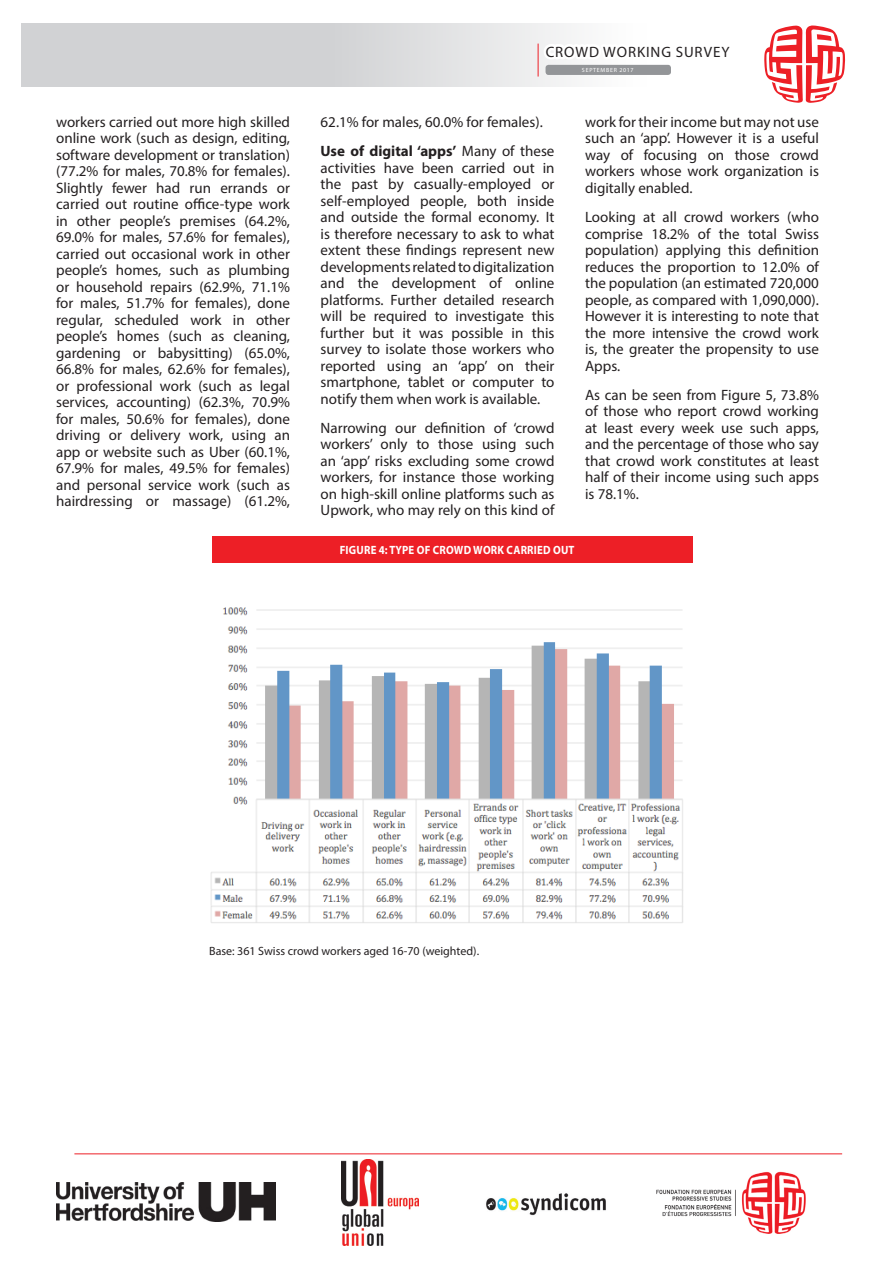
<style>
.page{position:relative;width:893px;height:1263px;background:#fff}
.page>*{position:absolute;margin:0;border:0;box-sizing:border-box;transform-origin:0 0}
.t1{font:15px/16.5px "Myriad Pro";color:#231f20;text-align:justify}
.t2{font:15px "Myriad Pro";letter-spacing:.06em;color:#231f20}
.t3{font:12px "Myriad Pro";color:#231f20}
.t4{font:700 12px "Myriad Pro";letter-spacing:.02em;color:#fff;scale:.9 1}
.t5{font:6px "Myriad Pro";letter-spacing:.12em;color:#fff}
.s1{font-weight:700}
</style>
<div class="page">
<svg style="left:21px;top:23px;width:520px;height:64px;background:#d7d7d9"></svg>
<svg style="left:764px;top:26px;width:81px;height:77px"></svg>
<svg style="left:541px;top:23px;width:130px;height:64px"></svg>
<div style="left:546px;top:65px;width:125px;height:10px;background:#939598;border-radius:3px"></div>
<hr style="left:538px;top:44px;width:1px;height:33px;background:#ed1f26">
<hr style="left:74px;top:1153px;width:768px;height:1px;background:#ed1f26">
<img style="left:656px;top:1171px;width:150px;height:63px">
<img style="left:342px;top:1159px;width:76px;height:86px">
<img style="left:56px;top:1183px;width:220px;height:38px">
<img style="left:210px;top:607px;width:473px;height:316px">
<div style="left:213px;top:536px;width:480px;height:27px;background:#ed1f26"></div>
<img style="left:486px;top:1193px;width:120px;height:23px">
<p class="t2" style="left:546px;top:43px;width:185px">CROWD WORKING SURVEY</p>
<p class="t5" style="left:582px;top:66px;width:53px">SEPTEMBER 2017</p>
<p class="t1" style="left:56px;top:113px;width:235px">workers carried out more high skilled online work (such as design, editing, software development or translation) (77.2% for males, 70.8% for females).<br>Slightly fewer had run errands or carried out routine office-type work in other people’s premises (64.2%, 69.0% for males, 57.6% for females), carried out occasional work in other people’s homes, such as plumbing or household repairs (62.9%, 71.1% for males, 51.7% for females), done regular, scheduled work in other people’s homes (such as cleaning, gardening or babysitting) (65.0%, 66.8% for males, 62.6% for females), or professional work (such as legal services, accounting) (62.3%, 70.9% for males, 50.6% for females), done driving or delivery work, using an app or website such as Uber (60.1%, 67.9% for males, 49.5% for females) and personal service work (such as hairdressing or massage) (61.2%,</p>
<p class="t1" style="left:321px;top:113px;width:224px">62.1% for males, 60.0% for females).</p>
<p class="t1" style="left:321px;top:143px;width:235px"><span class="s1">Use of digital ‘apps’</span> Many of these activities have been carried out in the past by casually-employed or self-employed people, both inside and outside the formal economy. It is therefore necessary to ask to what extent these findings represent new developments related to digitalization and the development of online platforms. Further detailed research will be required to investigate this further but it was possible in this survey to isolate those workers who reported using an ‘app’ on their smartphone, tablet or computer to notify them when work is available.</p>
<p class="t1" style="left:321px;top:419px;width:235px">Narrowing our definition of ‘crowd workers’ only to those using such an ‘app’ risks excluding some crowd workers, for instance those working on high-skill online platforms such as Upwork, who may rely on this kind of</p>
<p class="t4" style="left:340px;top:542px;width:262px">FIGURE 4: TYPE OF CROWD WORK CARRIED OUT</p>
<p class="t1" style="left:585px;top:113px;width:235px">work for their income but may not use such an ‘app’. However it is a useful way of focusing on those crowd workers whose work organization is digitally enabled.</p>
<p class="t1" style="left:585px;top:209px;width:235px">Looking at all crowd workers (who comprise 18.2% of the total Swiss population) applying this definition reduces the proportion to 12.0% of the population (an estimated 720,000 people, as compared with 1,090,000).<br>However it is interesting to note that the more intensive the crowd work is, the greater the propensity to use Apps.</p>
<p class="t1" style="left:585px;top:386px;width:235px">As can be seen from Figure 5, 73.8% of those who report crowd working at least every week use such apps, and the percentage of those who say that crowd work constitutes at least half of their income using such apps is 78.1%.</p>
<p class="t3" style="left:209px;top:944px;width:271px">Base: 361 Swiss crowd workers aged 16-70 (weighted).</p>
</div>
